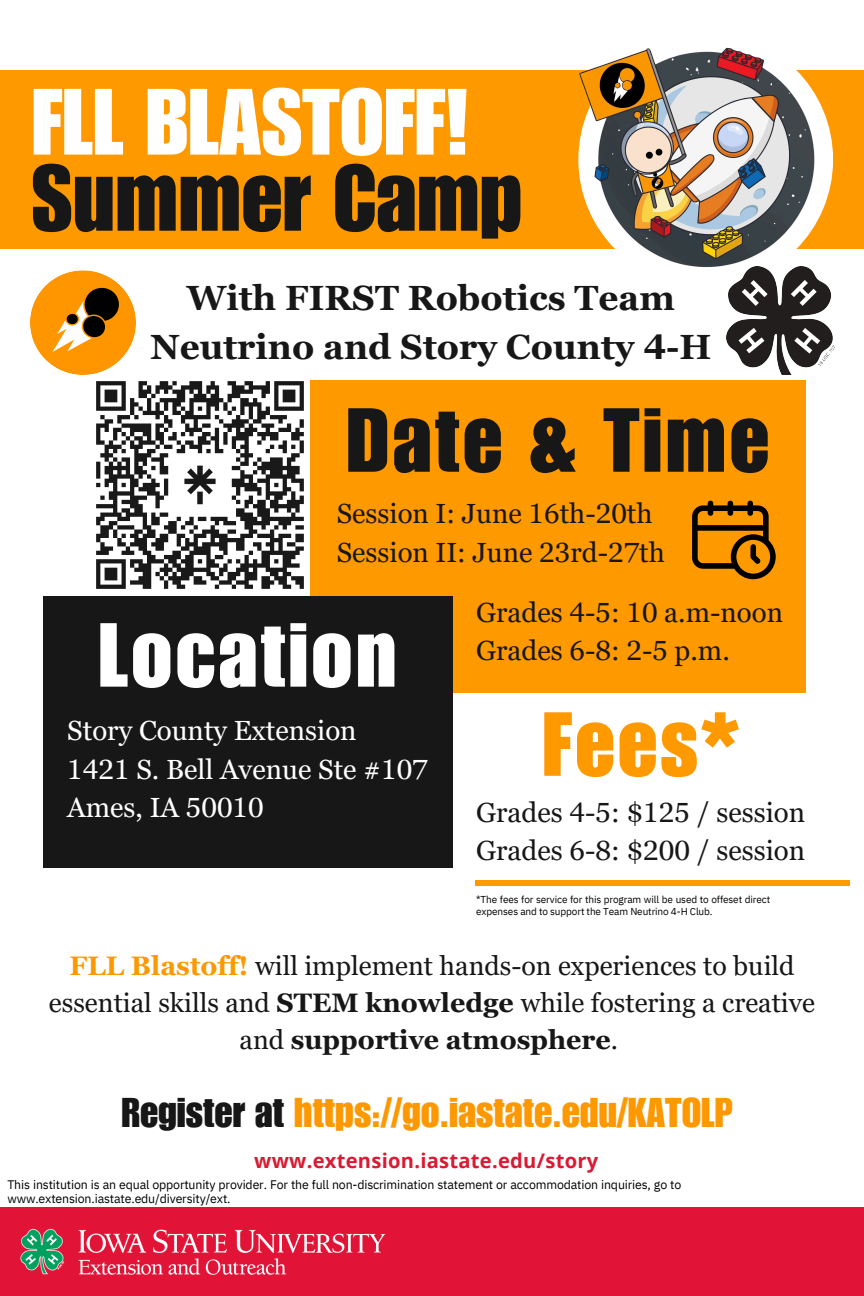
<style>
.page{position:relative;width:864px;height:1296px;background:#fff}
.page>*{position:absolute;margin:0;border:0;box-sizing:border-box;transform-origin:0 0}
.t1{font:92px "Impact LT Std";color:#fff}
.t2{font:92px "Impact LT Std";color:#171717}
.t3{font:88.9px "Impact LT Std";letter-spacing:.035em;color:#171717}
.t4{font:88.9px "Impact LT Std";letter-spacing:.035em;color:#fff}
.t5{font:88.9px "Impact LT Std";color:#f90}
.t6{font:40.5px "Impact LT Std";color:#fe9800}
.t7{font:700 35px/48.8px "Georgia Pro";color:#171717;text-align:center}
.t8{font:27.7px/38.6px "Georgia Pro";color:#171717}
.t9{font:27.7px/38.6px "Georgia Pro";color:#fff}
.t10{font:26.75px/37.1px "Georgia Pro";color:#171717;text-align:center}
.t11{font:700 20.15px "Open Sans";letter-spacing:.015em;color:#da1a32}
.t12{font:12.35px/13.9px "IBM Plex Sans";letter-spacing:-.01em;color:#000}
.t13{font:10px/11.7px "IBM Plex Sans";letter-spacing:-.01em;color:#000}
.s1{font-weight:700;color:#fe9800}
.s2{font-weight:700}
.s3{color:#171717}
</style>
<div class="page">
<div style="left:0;top:71px;width:864px;height:178px;background:#f90"></div>
<img style="left:556px;top:48px;width:295px;height:220px">
<img style="left:31px;top:270px;width:104px;height:105px">
<img style="left:727px;top:266px;width:108px;height:108px">
<img style="left:0;top:1207px;width:863px;height:89px">
<div style="left:310px;top:380px;width:495px;height:312px;background:#f90"></div>
<div style="left:43px;top:596px;width:409px;height:272px;background:#171717"></div>
<div style="left:475px;top:881px;width:375px;height:5px;background:#f90"></div>
<svg style="left:692px;top:501px;width:84px;height:78px"></svg>
<img style="left:96px;top:381px;width:208px;height:208px">
<p class="t1" style="left:32px;top:89px;width:439px">FLL BLASTOFF!</p>
<h2 class="t2" style="left:32px;top:165px;width:492px">Summer Camp</h2>
<p class="t7" style="left:150px;top:273px;width:563px">With FIRST Robotics Team<br>Neutrino and Story County 4-H</p>
<h5 class="t3" style="left:346px;top:408px;width:424px">Date &amp; Time</h5>
<h5 class="t8" style="left:337px;top:494px;width:330px">Session I: June 16th-20th<br>Session II: June 23rd-27th</h5>
<p class="t8" style="left:476px;top:593px;width:308px">Grades 4-5: 10 a.m-noon<br>Grades 6-8: 2-5 p.m.</p>
<p class="t4" style="left:98px;top:623px;width:300px">Location</p>
<h2 class="t9" style="left:67px;top:711px;width:362px">Story County Extension<br>1421 S. Bell Avenue Ste #107<br>Ames, IA 50010</h2>
<h2 class="t5" style="left:542px;top:712px;width:198px">Fees*</h2>
<p class="t8" style="left:476px;top:793px;width:330px">Grades 4-5: $125 / session<br>Grades 6-8: $200 / session</p>
<h5 class="t13" style="left:476px;top:894px;width:296px">*The fees for service for this program will be used to offeset direct expenses and to support the Team Neutrino 4-H Club.</h5>
<h1 class="t10" style="left:49px;top:947px;width:768px"><span class="s1">FLL Blastoff!</span> will implement hands-on experiences to build essential skills and <span class="s2">STEM knowledge</span> while fostering a creative and <span class="s2">supportive atmosphere</span>.</h1>
<h2 class="t6" style="left:121px;top:1098px;width:613px"><span class="s3">Register at</span> https://go.iastate.edu/KATOLP</h2>
<h4 class="t11" style="left:254px;top:1146px;width:346px">www.extension.iastate.edu/story</h4>
<p class="t12" style="left:7px;top:1177px;width:675px">This institution is an equal opportunity provider. For the full non-discrimination statement or accommodation inquiries, go to www.extension.iastate.edu/diversity/ext.</p>
</div>
